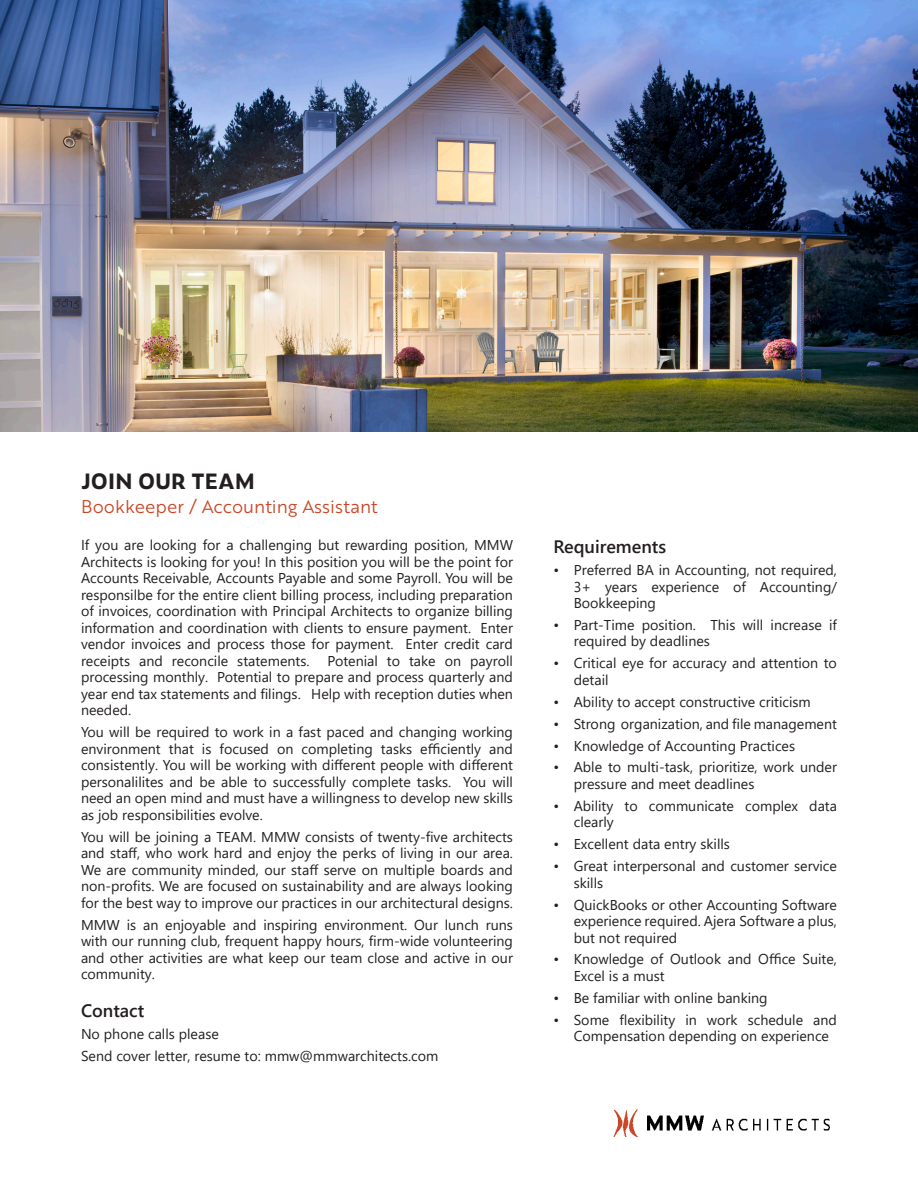
<style>
.page{position:relative;width:918px;height:1188px;background:#fff}
.page>*{position:absolute;margin:0;border:0;box-sizing:border-box;transform-origin:0 0}
.t1{font:700 21px "Zeitung Pro";color:#231f20}
.t2{font:18px "Brother 1816 Book";color:#cb4727}
.t3{font:600 18px "Segoe UI";color:#231f20}
.t4{font:14.25px/16.5px "Segoe UI";color:#231f20;text-align:justify}
</style>
<div class="page">
<img style="left:0;top:0;width:918px;height:432px">
<img style="left:613px;top:1110px;width:217px;height:26px">
<p class="t1" style="left:81px;top:465px;width:176px">JOIN OUR TEAM</p>
<p class="t2" style="left:81px;top:493px;width:298px">Bookkeeper / Accounting Assistant</p>
<p class="t4" style="left:81px;top:536px;width:434px">If you are looking for a challenging but rewarding position, MMW Architects is looking for you! In this position you will be the point for Accounts Receivable, Accounts Payable and some Payroll. You will be responsilbe for the entire client billing process, including preparation of invoices, coordination with Principal Architects to organize billing information and coordination with clients to ensure payment. Enter vendor invoices and process those for payment. Enter credit card receipts and reconcile statements.</p>
<p class="t4" style="left:81px;top:651px;width:434px;text-indent:247px">Potenial to take on payroll processing monthly. Potential to prepare and process quarterly and year end tax statements and filings. Help with reception duties when needed.</p>
<p class="t4" style="left:81px;top:723px;width:434px">You will be required to work in a fast paced and changing working environment that is focused on completing tasks efficiently and consistently. You will be working with different people with different personalilites and be able to successfully complete tasks. You will need an open mind and must have a willingness to develop new skills as job responsibilities evolve.</p>
<p class="t4" style="left:81px;top:827px;width:434px">You will be joining a TEAM. MMW consists of twenty-five architects and staff, who work hard and enjoy the perks of living in our area.<br>We are community minded, our staff serve on multiple boards and non-profits. We are focused on sustainability and are always looking for the best way to improve our practices in our architectural designs.</p>
<p class="t4" style="left:81px;top:915px;width:434px">MMW is an enjoyable and inspiring environment. Our lunch runs with our running club, frequent happy hours, firm-wide volunteering and other activities are what keep our team close and active in our community.</p>
<p class="t3" style="left:81px;top:994px;width:65px">Contact</p>
<p class="t4" style="left:81px;top:1025px;width:139px">No phone calls please</p>
<p class="t4" style="left:81px;top:1047px;width:359px">Send cover letter, resume to: mmw@mmwarchitects.com</p>
<p class="t3" style="left:554px;top:530px;width:114px">Requirements</p>
<p class="t4" style="left:574px;top:560px;width:265px;text-indent:-20px">• Preferred BA in Accounting, not required, 3+ years experience of Accounting/ Bookkeeping</p>
<p class="t4" style="left:574px;top:615px;width:265px;text-indent:-20px">• Part-Time position. This will increase if required by deadlines</p>
<p class="t4" style="left:574px;top:654px;width:265px;text-indent:-20px">• Critical eye for accuracy and attention to detail</p>
<p class="t4" style="left:554px;top:692px;width:259px">• Ability to accept constructive criticism</p>
<p class="t4" style="left:554px;top:714px;width:285px">• Strong organization, and file management</p>
<p class="t4" style="left:554px;top:736px;width:243px">• Knowledge of Accounting Practices</p>
<p class="t4" style="left:574px;top:758px;width:265px;text-indent:-20px">• Able to multi-task, prioritize, work under pressure and meet deadlines</p>
<p class="t4" style="left:574px;top:796px;width:265px;text-indent:-20px">• Ability to communicate complex data clearly</p>
<p class="t4" style="left:554px;top:835px;width:178px">• Excellent data entry skills</p>
<p class="t4" style="left:574px;top:857px;width:265px;text-indent:-20px">• Great interpersonal and customer service skills</p>
<p class="t4" style="left:574px;top:895px;width:265px;text-indent:-20px">• QuickBooks or other Accounting Software experience required. Ajera Software a plus, but not required</p>
<p class="t4" style="left:574px;top:950px;width:265px;text-indent:-20px">• Knowledge of Outlook and Office Suite,<br>Excel is a must</p>
<p class="t4" style="left:554px;top:988px;width:216px">• Be familiar with online banking</p>
<p class="t4" style="left:574px;top:1010px;width:265px;text-indent:-20px">• Some flexibility in work schedule and<br>Compensation depending on experience</p>
</div>
